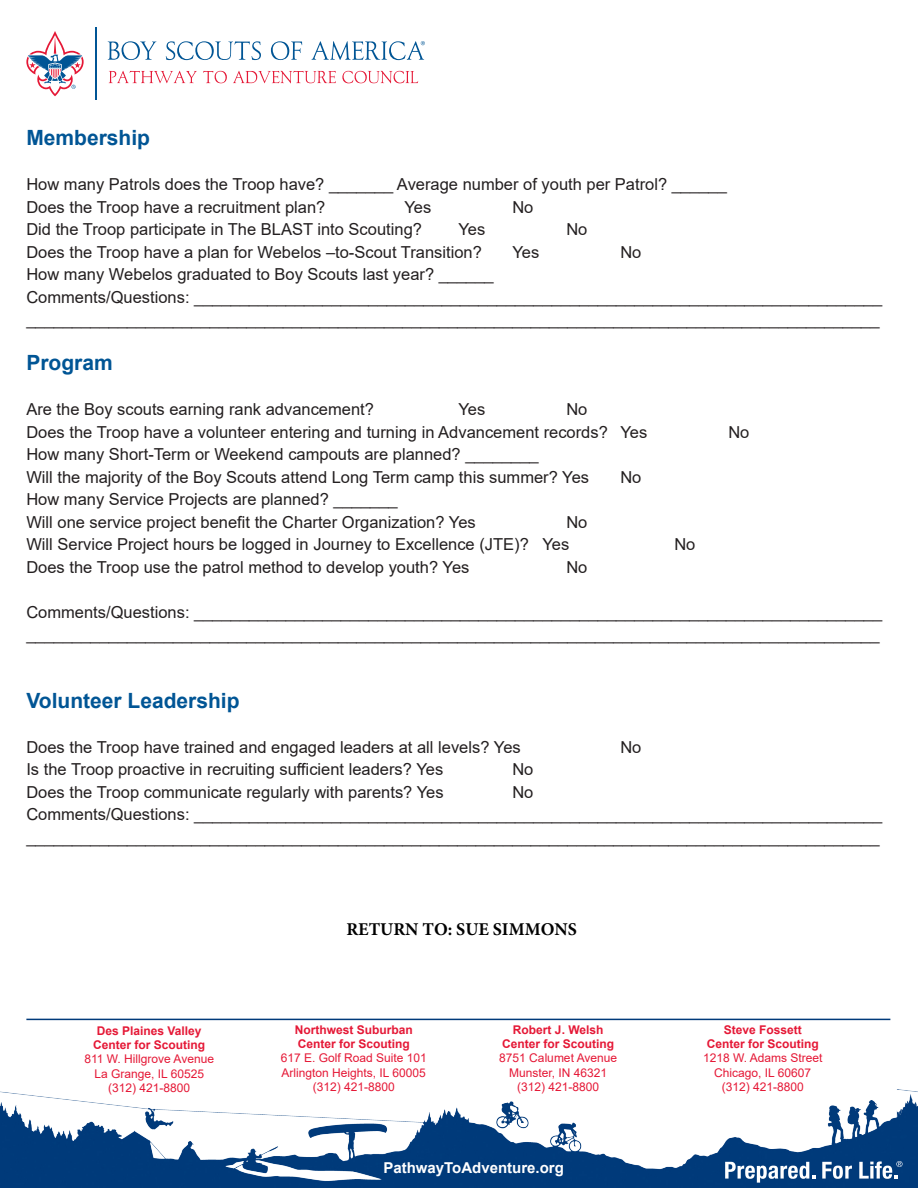
<style>
.page{position:relative;width:918px;height:1188px;background:#fff}
.page>*{position:absolute;margin:0;border:0;box-sizing:border-box;transform-origin:0 0}
.t1{font:700 21px "Arial";color:#005595}
.t2{font:700 18px "Minion Pro";color:#000}
.t3{font:16.5px/22.5px "Arial";color:#231f20}
.t4{font:700 15px "Arial";color:#fff}
.t5{font:12px/14.4px "Arial";color:#e51836;text-align:center}
.t6{font:700 12px/14.4px "Arial";color:#e51836;text-align:center}
</style>
<div class="page">
<img style="left:0;top:1090px;width:918px;height:98px">
<svg style="left:725px;top:1162px;width:90px;height:21px"></svg>
<svg style="left:822px;top:1162px;width:30px;height:17px"></svg>
<svg style="left:859px;top:1161px;width:43px;height:18px"></svg>
<hr style="left:26px;top:1019px;width:864px;height:1px;background:#003a7a">
<svg style="left:109px;top:71px;width:88px;height:12px"></svg>
<svg style="left:203px;top:71px;width:24px;height:12px"></svg>
<svg style="left:233px;top:71px;width:103px;height:12px"></svg>
<svg style="left:342px;top:71px;width:76px;height:12px"></svg>
<hr style="left:95px;top:27px;width:1px;height:72px;background:#005595">
<svg style="left:108px;top:41px;width:48px;height:19px"></svg>
<svg style="left:166px;top:41px;width:95px;height:19px"></svg>
<svg style="left:271px;top:41px;width:31px;height:19px"></svg>
<svg style="left:26px;top:31px;width:58px;height:65px"></svg>
<svg style="left:312px;top:41px;width:113px;height:19px"></svg>
<p class="t1" style="left:26px;top:123px;width:125px">Membership</p>
<p class="t3" style="left:26px;top:173px;width:702px">How many Patrols does the Troop have? _______ Average number of youth per Patrol? ______</p>
<p class="t3" style="left:26px;top:196px;width:300px">Does the Troop have a recruitment plan?</p>
<p class="t3" style="left:404px;top:196px;width:28px">Yes</p>
<p class="t3" style="left:512px;top:196px;width:23px">No</p>
<p class="t3" style="left:26px;top:218px;width:397px">Did the Troop participate in The BLAST into Scouting?</p>
<p class="t3" style="left:458px;top:218px;width:28px">Yes</p>
<p class="t3" style="left:566px;top:218px;width:23px">No</p>
<p class="t3" style="left:26px;top:241px;width:457px">Does the Troop have a plan for Webelos –to-Scout Transition?</p>
<p class="t3" style="left:512px;top:241px;width:28px">Yes</p>
<p class="t3" style="left:620px;top:241px;width:23px">No</p>
<p class="t3" style="left:26px;top:263px;width:469px">How many Webelos graduated to Boy Scouts last year? ______</p>
<p class="t3" style="left:26px;top:286px;width:857px">Comments/Questions: ___________________________________________________________________________ _____________________________________________________________________________________________</p>
<p class="t1" style="left:26px;top:348px;width:88px">Program</p>
<p class="t3" style="left:26px;top:398px;width:349px">Are the Boy scouts earning rank advancement?</p>
<p class="t3" style="left:458px;top:398px;width:28px">Yes</p>
<p class="t3" style="left:566px;top:398px;width:23px">No</p>
<p class="t3" style="left:26px;top:421px;width:622px">Does the Troop have a volunteer entering and turning in Advancement records? Yes</p>
<p class="t3" style="left:728px;top:421px;width:23px">No</p>
<p class="t3" style="left:26px;top:443px;width:514px">How many Short-Term or Weekend campouts are planned? ________</p>
<p class="t3" style="left:26px;top:466px;width:564px">Will the majority of the Boy Scouts attend Long Term camp this summer? Yes</p>
<p class="t3" style="left:620px;top:466px;width:23px">No</p>
<p class="t3" style="left:26px;top:488px;width:373px">How many Service Projects are planned? _______</p>
<p class="t3" style="left:26px;top:511px;width:451px">Will one service project benefit the Charter Organization? Yes</p>
<p class="t3" style="left:566px;top:511px;width:23px">No</p>
<p class="t3" style="left:26px;top:533px;width:544px">Will Service Project hours be logged in Journey to Excellence (JTE)? Yes</p>
<p class="t3" style="left:674px;top:533px;width:23px">No</p>
<p class="t3" style="left:26px;top:556px;width:445px">Does the Troop use the patrol method to develop youth? Yes</p>
<p class="t3" style="left:566px;top:556px;width:23px">No</p>
<p class="t3" style="left:26px;top:601px;width:857px">Comments/Questions: ___________________________________________________________________________ _____________________________________________________________________________________________</p>
<p class="t1" style="left:26px;top:686px;width:215px">Volunteer Leadership</p>
<p class="t3" style="left:26px;top:736px;width:496px">Does the Troop have trained and engaged leaders at all levels? Yes</p>
<p class="t3" style="left:620px;top:736px;width:23px">No</p>
<p class="t3" style="left:26px;top:758px;width:418px">Is the Troop proactive in recruiting sufficient leaders? Yes</p>
<p class="t3" style="left:512px;top:758px;width:23px">No</p>
<p class="t3" style="left:26px;top:781px;width:419px">Does the Troop communicate regularly with parents? Yes</p>
<p class="t3" style="left:512px;top:781px;width:23px">No</p>
<p class="t3" style="left:26px;top:803px;width:857px">Comments/Questions: ___________________________________________________________________________ _____________________________________________________________________________________________</p>
<p class="t6" style="left:93px;top:1023px;width:114px">Des Plaines Valley<br>Center for Scouting</p>
<p class="t5" style="left:84px;top:1052px;width:131px">811 W. Hillgrove Avenue<br>La Grange, IL 60525 (312) 421-8800</p>
<p class="t2" style="left:346px;top:917px;width:232px">RETURN TO: SUE SIMMONS</p>
<p class="t6" style="left:295px;top:1022px;width:120px;text-align:left">Northwest Suburban<br>Center for Scouting</p>
<p class="t5" style="left:281px;top:1051px;width:148px">617 E. Golf Road Suite 101<br>Arlington Heights, IL 60005 (312) 421-8800</p>
<p class="t6" style="left:502px;top:1022px;width:114px">Robert J. Welsh<br>Center for Scouting</p>
<p class="t5" style="left:499px;top:1051px;width:119px">8751 Calumet Avenue<br>Munster, IN 46321 (312) 421-8800</p>
<p class="t4" style="left:383px;top:1157px;width:182px">PathwayToAdventure.org</p>
<p class="t6" style="left:707px;top:1022px;width:114px">Steve Fossett<br>Center for Scouting</p>
<p class="t5" style="left:703px;top:1051px;width:121px">1218 W. Adams Street<br>Chicago, IL 60607 (312) 421-8800</p>
</div>
